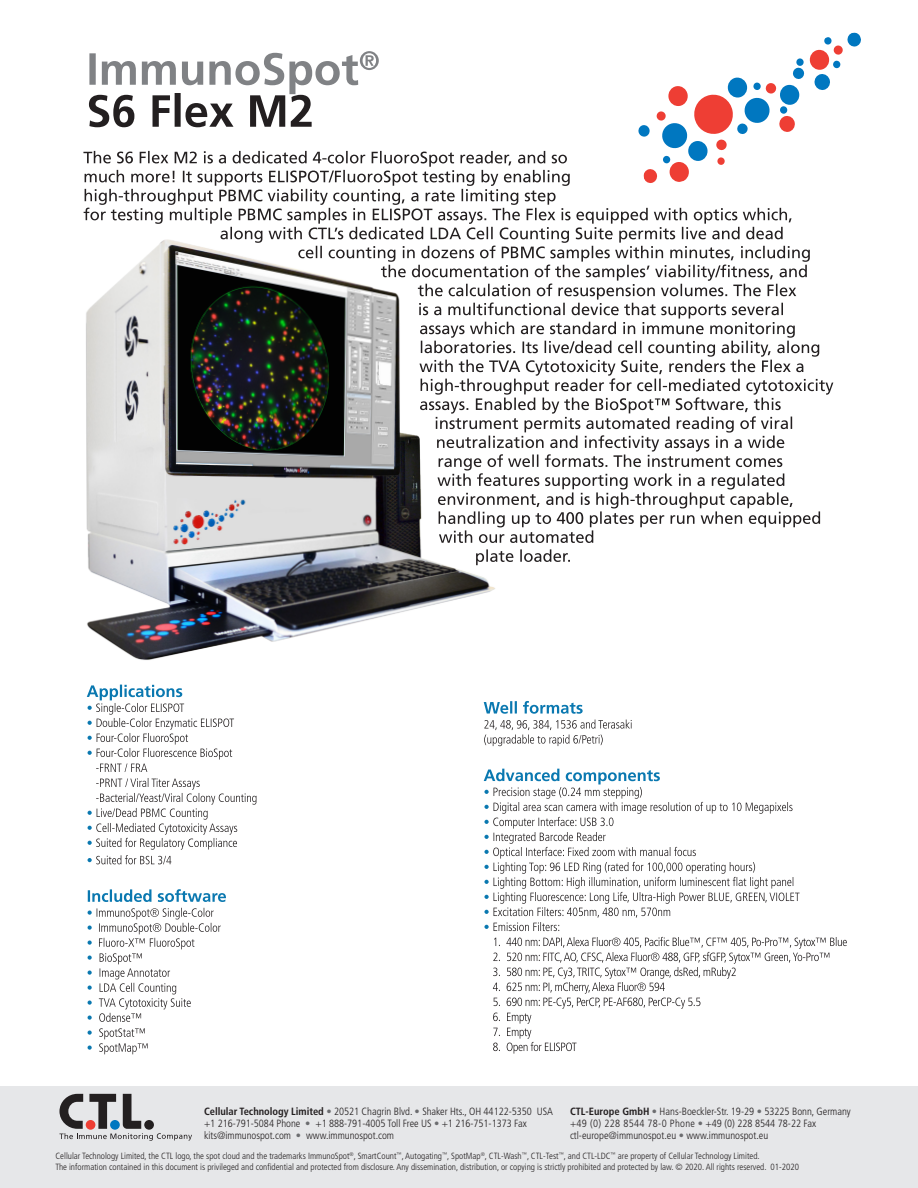
<style>
.page{position:relative;width:918px;height:1188px;background:#fff}
.page>*{position:absolute;margin:0;border:0;box-sizing:border-box;transform-origin:0 0}
.t1{font:300 condensed 10.5px "Frutiger LT Std";letter-spacing:-.005em;color:#231f20}
.t2{font:300 condensed 10.5px "Frutiger LT Std";letter-spacing:.03em;color:#231f20}
.t3{font:300 condensed 9px/10.5px "Frutiger LT Std";color:#231f20}
.s1{font-weight:700}
.s2{color:#6c6d70}
</style>
<div class="page">
<div style="left:1px;top:1086px;width:917px;height:101px;background:#e6e7e9"></div>
<svg style="left:59px;top:1094px;width:133px;height:47px"></svg>
<img style="left:87px;top:543px;width:408px;height:117px">
<svg style="left:476px;top:549px;width:94px;height:16px"></svg>
<svg style="left:88px;top:1045px;width:4px;height:5px"></svg>
<svg style="left:99px;top:1028px;width:49px;height:26px"></svg>
<svg style="left:88px;top:1030px;width:4px;height:5px"></svg>
<svg style="left:88px;top:908px;width:133px;height:114px"></svg>
<svg style="left:88px;top:889px;width:138px;height:13px"></svg>
<svg style="left:88px;top:778px;width:168px;height:86px"></svg>
<svg style="left:87px;top:685px;width:147px;height:87px"></svg>
<svg style="left:493px;top:937px;width:354px;height:117px"></svg>
<svg style="left:484px;top:769px;width:316px;height:162px"></svg>
<svg style="left:484px;top:720px;width:148px;height:26px"></svg>
<svg style="left:484px;top:701px;width:99px;height:13px"></svg>
<svg style="left:847px;top:32px;width:14px;height:15px"></svg>
<svg style="left:833px;top:45px;width:10px;height:10px"></svg>
<svg style="left:83px;top:49px;width:750px;height:494px"></svg>
<svg style="left:656px;top:111px;width:10px;height:10px"></svg>
<div style="left:663px;top:156px;width:8px;height:8px;background:#0077c0;border-radius:3px"></div>
<div style="left:717px;top:157px;width:8px;height:8px;background:#ee3e34;border-radius:3px"></div>
<div style="left:833px;top:60px;width:8px;height:8px;background:#0077c0;border-radius:3px"></div>
<div style="left:796px;top:58px;width:8px;height:8px;background:#0077c0;border-radius:3px"></div>
<div style="left:753px;top:82px;width:8px;height:8px;background:#0077c0;border-radius:3px"></div>
<div style="left:824px;top:37px;width:8px;height:8px;background:#0077c0;border-radius:3px"></div>
<p class="t1" style="left:204px;top:1106px;width:351px"><span class="s1">Cellular Technology Limited</span> <span class="s2">•</span> 20521 Chagrin Blvd. <span class="s2">•</span> Shaker Hts., OH 44122-5350 USA</p>
<p class="t1" style="left:570px;top:1106px;width:282px"><span class="s1">CTL-Europe GmbH</span> <span class="s2">•</span> Hans-Boeckler-Str. 19-29 <span class="s2">•</span> 53225 Bonn, Germany</p>
<p class="t1" style="left:204px;top:1118px;width:324px">+1 216-791-5084 Phone <span class="s2">•</span> +1 888-791-4005 Toll Free US <span class="s2">•</span> +1 216-751-1373 Fax</p>
<p class="t2" style="left:570px;top:1118px;width:248px">+49 (0) 228 8544 78-0 Phone <span class="s2">•</span> +49 (0) 228 8544 78-22 Fax</p>
<p class="t1" style="left:204px;top:1130px;width:192px">kits@immunospot.com <span class="s2">•</span> www.immunospot.com</p>
<p class="t1" style="left:570px;top:1130px;width:200px">ctl-europe@immunospot.eu <span class="s2">•</span> www.immunospot.eu</p>
<p class="t3" style="left:56px;top:1151px;width:745px">Cellular Technology Limited, the CTL logo, the spot cloud and the trademarks ImmunoSpot<sup>®</sup>, SmartCount<sup>™</sup>, Autogating<sup>™</sup>, SpotMap<sup>®</sup>, CTL-Wash<sup>™</sup>, CTL-Test<sup>™</sup>, and CTL-LDC<sup>™</sup> are property of Cellular Technology Limited.<br>The information contained in this document is privileged and confidential and protected from disclosure. Any dissemination, distribution, or copying is strictly prohibited and protected by law. © 2020. All rights reserved. 01-2020</p>
</div>
